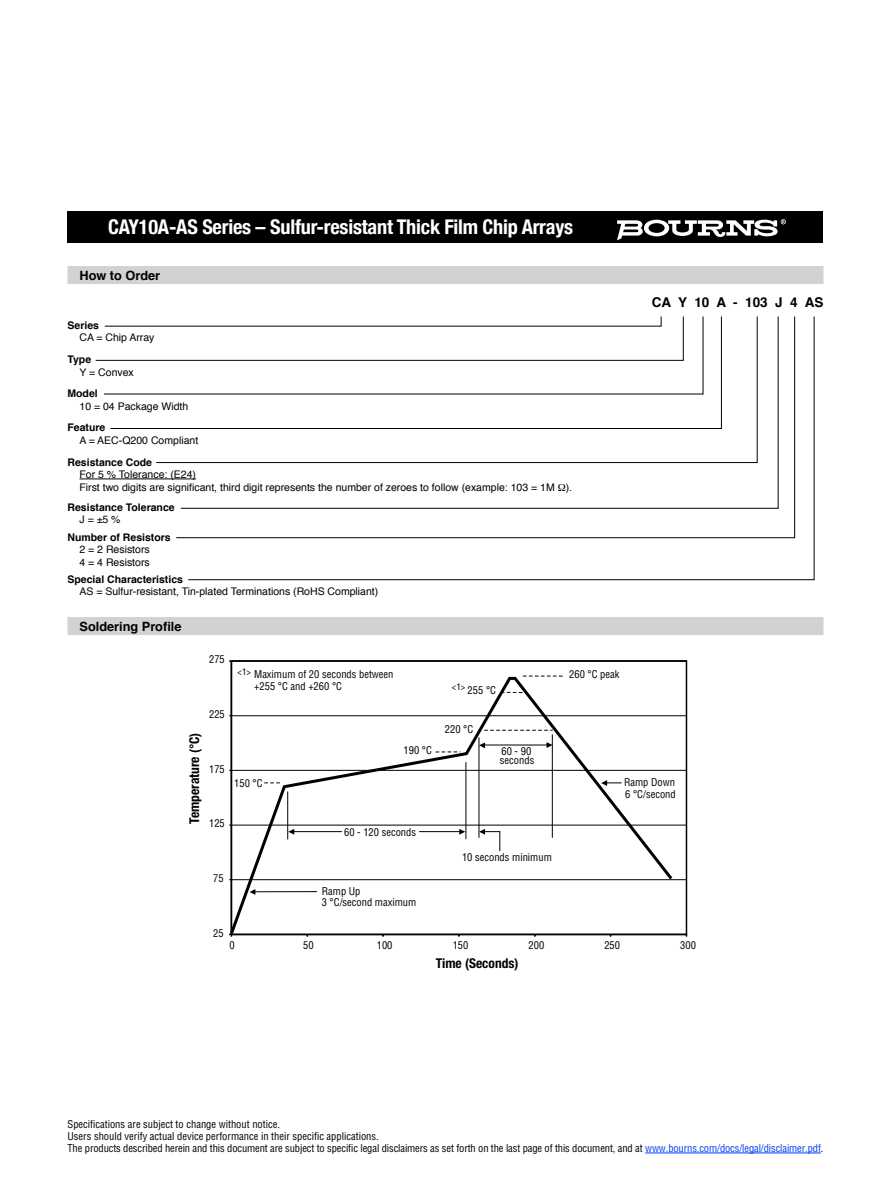
<style>
.page{position:relative;width:891px;height:1188px;background:#fff}
.page>*{position:absolute;margin:0;border:0;box-sizing:border-box;transform-origin:0 0}
.t1{font:700 condensed 20.25px "Helvetica Neue";letter-spacing:-.01em;color:#fff}
.t2{font:700 condensed 13.5px "Helvetica Neue";color:#000}
.t3{font:700 13.5px "Helvetica";color:#000}
.t4{font:700 12.75px "Helvetica";color:#000}
.t5{font:condensed 10.5px/12px "Helvetica";color:#000}
.t6{font:10.5px/12.6px "Helvetica";color:#000}
.t7{font:700 10.5px "Helvetica";color:#000}
.t8{font:condensed 9px "Helvetica";color:#000}
.s1{color:#0040f9}
</style>
<div class="page">
<hr style="left:80px;top:479px;width:116px;height:1px;background:#000">
<div style="left:68px;top:212px;width:756px;height:31px;background:#000"></div>
<svg style="left:617px;top:219px;width:169px;height:21px"></svg>
<hr style="left:645px;top:1153px;width:176px;height:1px;background:#0040f9">
<div style="left:68px;top:266px;width:756px;height:18px;background:#d1d2d4"></div>
<svg style="left:187px;top:316px;width:628px;height:264px"></svg>
<svg style="left:110px;top:316px;width:612px;height:113px"></svg>
<div style="left:68px;top:617px;width:756px;height:18px;background:#d1d2d4"></div>
<hr style="left:231px;top:879px;width:455px;height:1px;background:#000">
<hr style="left:231px;top:825px;width:455px;height:1px;background:#000">
<hr style="left:231px;top:770px;width:455px;height:1px;background:#000">
<hr style="left:231px;top:715px;width:455px;height:1px;background:#000">
<hr style="left:231px;top:661px;width:1px;height:273px;background:#000">
<hr style="left:231px;top:934px;width:455px;height:1px;background:#000">
<svg style="left:229px;top:675px;width:446px;height:262px"></svg>
<hr style="left:484px;top:745px;width:64px;height:1px;background:#000">
<svg style="left:558px;top:484px;width:7px;height:7px"></svg>
<h1 class="t1" style="left:108px;top:210px;width:467px">CAY10A-AS Series – Sulfur-resistant Thick Film Chip Arrays</h1>
<p class="t4" style="left:80px;top:265px;width:82px">How to Order</p>
<p class="t7" style="left:68px;top:317px;width:33px">Series</p>
<p class="t6" style="left:80px;top:332px;width:77px">CA = Chip Array</p>
<p class="t7" style="left:68px;top:351px;width:25px">Type</p>
<p class="t6" style="left:80px;top:366px;width:56px">Y = Convex</p>
<p class="t7" style="left:68px;top:385px;width:32px">Model</p>
<p class="t6" style="left:80px;top:400px;width:110px">10 = 04 Package Width</p>
<p class="t7" style="left:68px;top:419px;width:39px">Feature</p>
<p class="t6" style="left:80px;top:434px;width:120px">A = AEC-Q200 Compliant</p>
<p class="t7" style="left:68px;top:453px;width:86px">Resistance Code</p>
<p class="t6" style="left:80px;top:468px;width:494px">For 5 % Tolerance: (E24)<br>First two digits are significant, third digit represents the number of zeroes to follow (example: 103 = 1M ).</p>
<p class="t7" style="left:67px;top:499px;width:109px">Resistance Tolerance</p>
<p class="t6" style="left:80px;top:514px;width:43px">J = ±5 %</p>
<p class="t7" style="left:67px;top:528px;width:105px">Number of Resistors</p>
<p class="t6" style="left:80px;top:543px;width:72px">2 = 2 Resistors<br>4 = 4 Resistors</p>
<p class="t7" style="left:67px;top:571px;width:117px">Special Characteristics</p>
<p class="t6" style="left:80px;top:586px;width:300px">AS = Sulfur-resistant, Tin-plated Terminations (RoHS Compliant)</p>
<p class="t4" style="left:80px;top:616px;width:104px">Soldering Profile</p>
<p class="t5" style="left:209px;top:653px;width:17px">275</p>
<p class="t5" style="left:209px;top:708px;width:17px">225</p>
<p class="t8" style="left:238px;top:667px;width:15px">&lt;1&gt;</p>
<p class="t5" style="left:254px;top:667px;width:141px;line-height:12.5px">Maximum of 20 seconds between +255 °C and +260 °C</p>
<p class="t8" style="left:452px;top:681px;width:15px">&lt;1&gt;</p>
<p class="t5" style="left:468px;top:684px;width:30px">255 °C</p>
<p class="t5" style="left:569px;top:668px;width:52px">260 °C peak</p>
<p class="t3" style="left:652px;top:291px;width:173px">CA Y 10 A - 103 J 4 AS</p>
<p class="t2" style="left:183px;top:824px;width:93px;rotate:-90deg">Temperature (°C)</p>
<p class="t5" style="left:209px;top:763px;width:17px">175</p>
<p class="t5" style="left:209px;top:817px;width:17px">125</p>
<p class="t5" style="left:234px;top:777px;width:30px">150 °C</p>
<p class="t5" style="left:213px;top:872px;width:12px">75</p>
<p class="t5" style="left:404px;top:744px;width:30px">190 °C</p>
<p class="t5" style="left:445px;top:723px;width:30px">220 °C</p>
<p class="t5" style="left:500px;top:746px;width:36px;line-height:9px">60 - 90 seconds</p>
<p class="t5" style="left:344px;top:826px;width:74px">60 - 120 seconds</p>
<p class="t5" style="left:322px;top:885px;width:96px;line-height:10.9px">Ramp Up<br>3 °C/second maximum</p>
<p class="t5" style="left:462px;top:851px;width:91px">10 seconds minimum</p>
<p class="t5" style="left:624px;top:776px;width:53px;line-height:11.4px">Ramp Down<br>6 °C/second</p>
<p class="t5" style="left:213px;top:927px;width:12px">25</p>
<p class="t5" style="left:229px;top:939px;width:7px">0</p>
<p class="t5" style="left:303px;top:939px;width:12px">50</p>
<p class="t5" style="left:377px;top:939px;width:17px">100</p>
<p class="t5" style="left:453px;top:939px;width:17px">150</p>
<p class="t5" style="left:529px;top:939px;width:17px">200</p>
<p class="t5" style="left:604px;top:939px;width:17px">250</p>
<p class="t5" style="left:680px;top:939px;width:17px">300</p>
<p class="t2" style="left:436px;top:952px;width:84px">Time (Seconds)</p>
<p class="t5" style="left:68px;top:1118px;width:757px">Specifications are subject to change without notice.<br>Users should verify actual device performance in their specific applications.<br>The products described herein and this document are subject to specific legal disclaimers as set forth on the last page of this document, and at <span class="s1">www.bourns.com/docs/legal/disclaimer.pdf</span>.</p>
</div>
